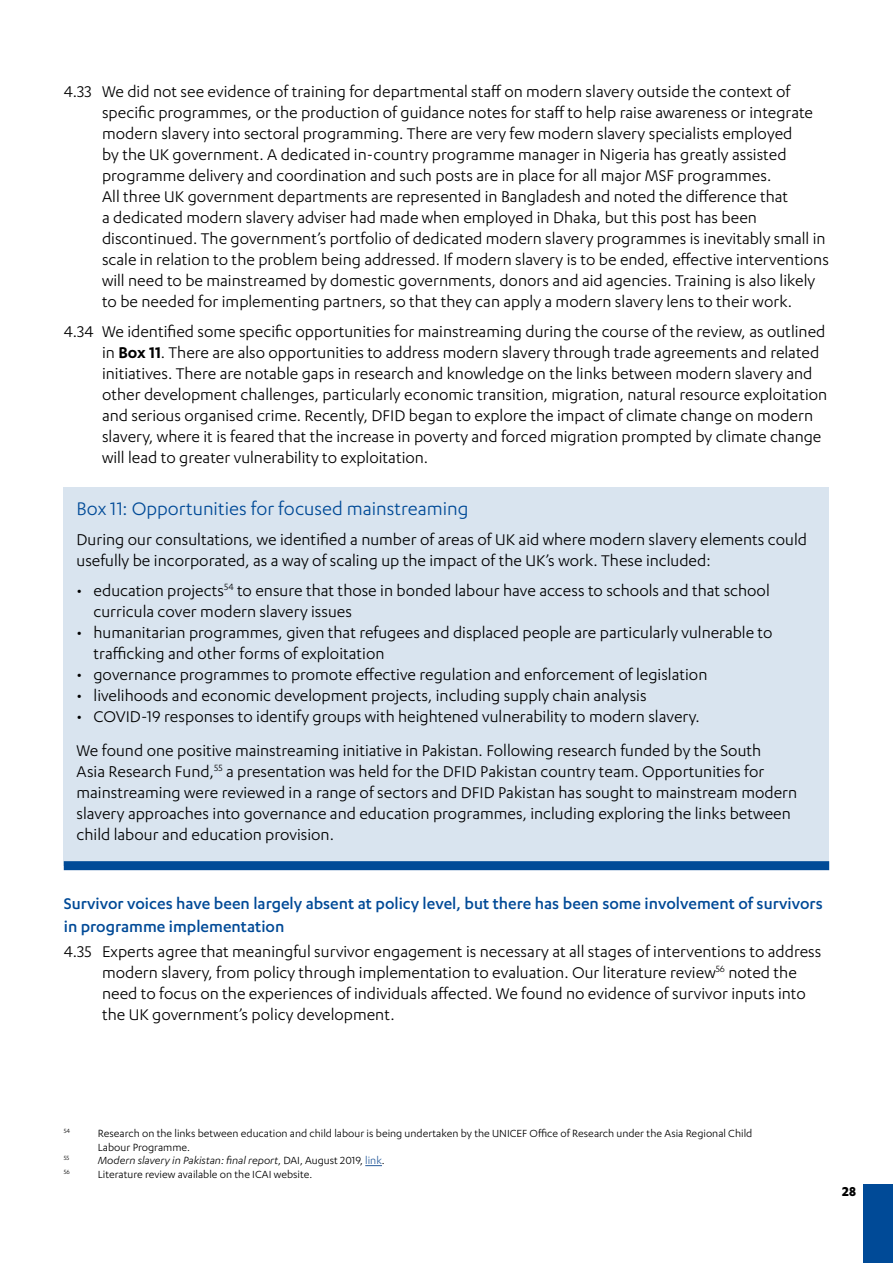
<style>
.page{position:relative;width:893px;height:1263px;background:#fff}
.page>*{position:absolute;margin:0;border:0;box-sizing:border-box;transform-origin:0 0}
.t1{font:21px "Karbon";color:#004a97}
.t2{font:18px/21px "Karbon";color:#000}
.t3{font:500 18px/22.5px "Karbon";color:#004a97}
.t4{font:700 15px "Karbon";color:#000}
.t5{font:12px/13.5px "Karbon";color:#000}
.t6{font:italic 12px "Karbon";color:#000}
.t7{font:7.05px "Karbon";color:#000}
.s1{font-weight:600}
.s2{font-style:normal}
.s3{font-style:normal;color:#275b9b}
</style>
<div class="page">
<div style="left:863px;top:1184px;width:30px;height:79px;background:#004a97"></div>
<div style="left:64px;top:488px;width:765px;height:378px;background:#d9e4ef"></div>
<div style="left:64px;top:861px;width:765px;height:9px;background:#004a97"></div>
<svg style="left:365px;top:1165px;width:17px;height:1px"></svg>
<p class="t2" style="left:102px;top:81px;width:728px;text-indent:-38px">4.33 We did not see evidence of training for departmental staff on modern slavery outside the context of specific programmes, or the production of guidance notes for staff to help raise awareness or integrate modern slavery into sectoral programming. There are very few modern slavery specialists employed<br>by the UK government. A dedicated in-country programme manager in Nigeria has greatly assisted programme delivery and coordination and such posts are in place for all major MSF programmes.<br>All three UK government departments are represented in Bangladesh and noted the difference that<br>a dedicated modern slavery adviser had made when employed in Dhaka, but this post has been discontinued. The government’s portfolio of dedicated modern slavery programmes is inevitably small in scale in relation to the problem being addressed. If modern slavery is to be ended, effective interventions will need to be mainstreamed by domestic governments, donors and aid agencies. Training is also likely to be needed for implementing partners, so that they can apply a modern slavery lens to their work.</p>
<p class="t2" style="left:102px;top:321px;width:727px;text-indent:-38px">4.34 We identified some specific opportunities for mainstreaming during the course of the review, as outlined in <span class="s1">Box 11</span>. There are also opportunities to address modern slavery through trade agreements and related initiatives. There are notable gaps in research and knowledge on the links between modern slavery and other development challenges, particularly economic transition, migration, natural resource exploitation and serious organised crime. Recently, DFID began to explore the impact of climate change on modern slavery, where it is feared that the increase in poverty and forced migration prompted by climate change will lead to greater vulnerability to exploitation.</p>
<p class="t1" style="left:77px;top:497px;width:393px">Box 11: Opportunities for focused mainstreaming</p>
<p class="t2" style="left:77px;top:528px;width:732px">During our consultations, we identified a number of areas of UK aid where modern slavery elements could usefully be incorporated, as a way of scaling up the impact of the UK’s work. These included:</p>
<p class="t2" style="left:94px;top:579px;width:678px;text-indent:-17px">• education projects<sup>54</sup> to ensure that those in bonded labour have access to schools and that school curricula cover modern slavery issues</p>
<p class="t2" style="left:94px;top:621px;width:680px;text-indent:-17px">• humanitarian programmes, given that refugees and displaced people are particularly vulnerable to trafficking and other forms of exploitation</p>
<p class="t2" style="left:77px;top:663px;width:632px">• governance programmes to promote effective regulation and enforcement of legislation</p>
<p class="t2" style="left:77px;top:684px;width:572px">• livelihoods and economic development projects, including supply chain analysis</p>
<p class="t2" style="left:77px;top:698px;width:686px;line-height:34.5px">• COVID-19 responses to identify groups with heightened vulnerability to modern slavery.<br>We found one positive mainstreaming initiative in Pakistan. Following research funded by the South</p>
<p class="t2" style="left:77px;top:761px;width:722px">Asia Research Fund,<sup>55</sup> a presentation was held for the DFID Pakistan country team. Opportunities for mainstreaming were reviewed in a range of sectors and DFID Pakistan has sought to mainstream modern slavery approaches into governance and education programmes, including exploring the links between child labour and education provision.</p>
<p class="t3" style="left:64px;top:892px;width:760px">Survivor voices have been largely absent at policy level, but there has been some involvement of survivors in programme implementation</p>
<p class="t2" style="left:102px;top:941px;width:721px;text-indent:-38px">4.35 Experts agree that meaningful survivor engagement is necessary at all stages of interventions to address modern slavery, from policy through implementation to evaluation. Our literature review<sup>56</sup> noted the need to focus on the experiences of individuals affected. We found no evidence of survivor inputs into the UK government’s policy development.</p>
<p class="t7" style="left:64px;top:1127px;width:8px">54</p>
<p class="t5" style="left:98px;top:1127px;width:656px">Research on the links between education and child labour is being undertaken by the UNICEF Office of Research under the Asia Regional Child<br>Labour Programme.</p>
<p class="t7" style="left:64px;top:1154px;width:7px">55</p>
<p class="t6" style="left:98px;top:1154px;width:289px">Modern slavery in Pakistan: final report<span class="s2">, DAI, August 2019,</span> <span class="s3">link</span><span class="s2">.</span></p>
<p class="t7" style="left:64px;top:1168px;width:8px">56</p>
<p class="t5" style="left:98px;top:1167px;width:216px">Literature review available on the ICAI website.</p>
<p class="t4" style="left:842px;top:1183px;width:15px">28</p>
</div>
